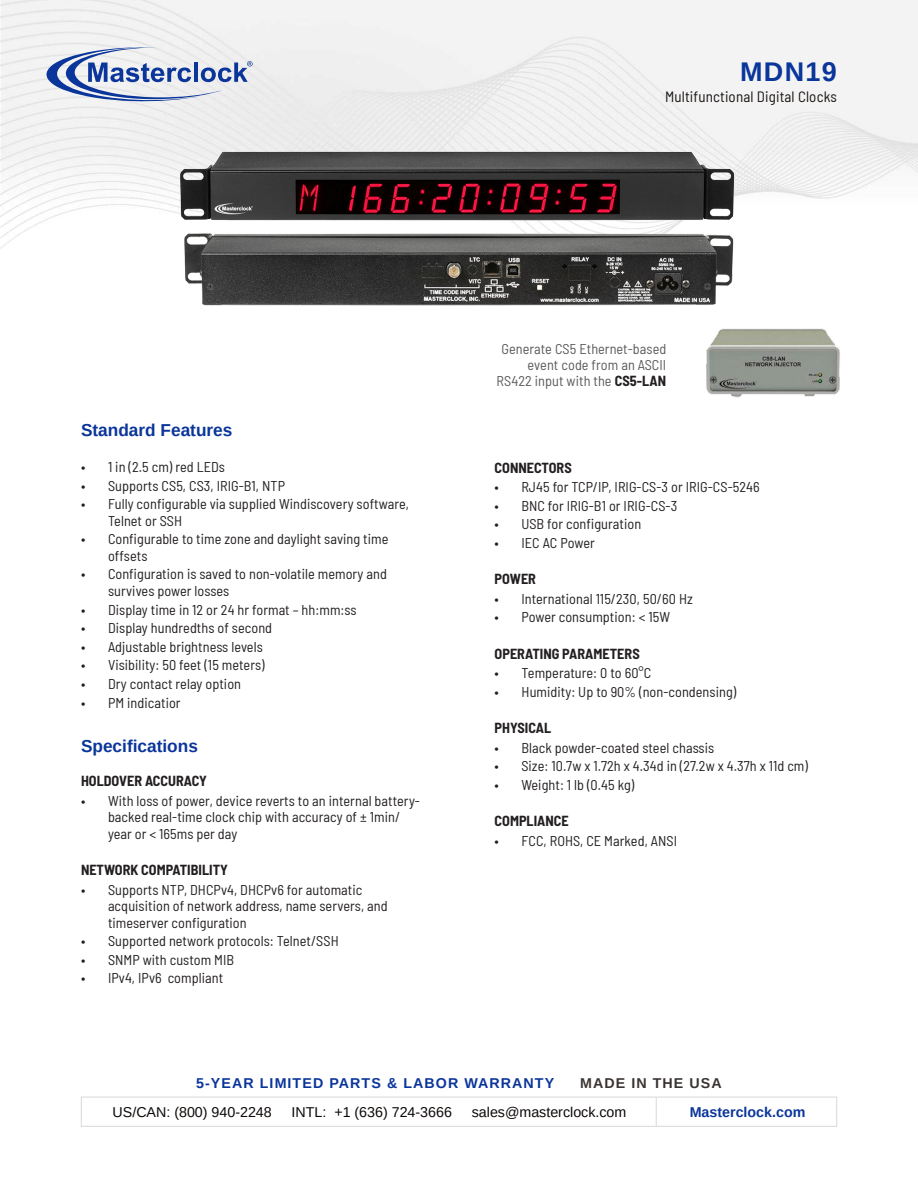
<style>
.page{position:relative;width:918px;height:1188px;background:#fff}
.page>*{position:absolute;margin:0;border:0;box-sizing:border-box;transform-origin:0 0}
.t1{font:700 27px "Arimo";letter-spacing:.05em;color:#0a359a}
.t2{font:700 17.25px "Arimo";color:#0a359a}
.t3{font:semi-condensed 15px "Barlow";letter-spacing:.01em;color:#1b1513}
.t4{font:semi-condensed 14.25px/16.5px "Barlow";letter-spacing:.005em;color:#231f20}
.t5{font:700 semi-condensed 14.25px "Barlow";color:#231f20}
.t6{font:semi-condensed 14.25px/15.8px "Barlow";letter-spacing:.005em;color:#5c5c5f;text-align:right}
.t7{font:14.25px "Arimo";color:#0c0806}
.t8{font:700 14.25px "Arimo";letter-spacing:.075em;color:#0a359a}
.t9{font:700 14.25px "Arimo";color:#0a359a}
.t10{font:700 14.25px "Arimo";letter-spacing:.075em;color:#3b3532}
.s1{font-weight:700;color:#231f20}
</style>
<div class="page">
<img style="left:0;top:0;width:918px;height:249px">
<svg style="left:45px;top:47px;width:208px;height:54px"></svg>
<div style="left:81px;top:1096px;width:756px;height:31px;border:1px solid #dcdcdc"></div>
<svg style="left:656px;top:1098px;width:1px;height:28px"></svg>
<img style="left:154px;top:139px;width:612px;height:167px">
<img style="left:706px;top:328px;width:134px;height:70px">
<p class="t1" style="left:740px;top:53px;width:98px">MDN19</p>
<p class="t3" style="left:665px;top:86px;width:173px">Multifunctional Digital Clocks</p>
<p class="t2" style="left:81px;top:418px;width:153px">Standard Features</p>
<p class="t4" style="left:81px;top:458px;width:145px">• 1 in (2.5 cm) red LEDs</p>
<p class="t4" style="left:81px;top:476px;width:206px">• Supports CS5, CS3, IRIG-B1, NTP</p>
<p class="t4" style="left:108px;top:495px;width:302px;text-indent:-27px">• Fully configurable via supplied Windiscovery software,<br>Telnet or SSH</p>
<p class="t4" style="left:108px;top:530px;width:282px;text-indent:-27px">• Configurable to time zone and daylight saving time offsets</p>
<p class="t4" style="left:108px;top:565px;width:280px;text-indent:-27px">• Configuration is saved to non-volatile memory and survives power losses</p>
<p class="t4" style="left:81px;top:600px;width:277px">• Display time in 12 or 24 hr format – hh:mm:ss</p>
<p class="t4" style="left:81px;top:619px;width:193px">• Display hundredths of second</p>
<p class="t4" style="left:81px;top:637px;width:183px">• Adjustable brightness levels</p>
<p class="t4" style="left:81px;top:656px;width:185px">• Visibility: 50 feet (15 meters)</p>
<p class="t4" style="left:81px;top:675px;width:162px">• Dry contact relay option</p>
<p class="t4" style="left:81px;top:693px;width:101px">• PM indicatior</p>
<p class="t2" style="left:81px;top:734px;width:118px">Specifications</p>
<p class="t5" style="left:81px;top:771px;width:128px">HOLDOVER ACCURACY</p>
<p class="t4" style="left:108px;top:791px;width:313px;text-indent:-27px">• With loss of power, device reverts to an internal battery&shy;backed real-time clock chip with accuracy of ± 1min/ year or &lt; 165ms per day</p>
<p class="t5" style="left:81px;top:860px;width:148px">NETWORK COMPATIBILITY</p>
<p class="t4" style="left:108px;top:880px;width:281px;text-indent:-27px">• Supports NTP, DHCPv4, DHCPv6 for automatic acquisition of network address, name servers, and timeserver configuration</p>
<p class="t4" style="left:81px;top:932px;width:259px">• Supported network protocols: Telnet/SSH</p>
<p class="t4" style="left:81px;top:950px;width:155px">• SNMP with custom MIB</p>
<p class="t4" style="left:81px;top:969px;width:144px">• IPv4, IPv6 compliant</p>
<p class="t6" style="left:497px;top:340px;width:171px">Generate CS5 Ethernet-based event code from an ASCII<br>RS422 input with the <span class="s1">CS5-LAN</span></p>
<p class="t5" style="left:495px;top:457px;width:79px">CONNECTORS</p>
<p class="t4" style="left:495px;top:478px;width:267px">• RJ45 for TCP/IP, IRIG-CS-3 or IRIG-CS-5246</p>
<p class="t4" style="left:495px;top:496px;width:184px">• BNC for IRIG-B1 or IRIG-CS-3</p>
<p class="t4" style="left:495px;top:515px;width:148px">• USB for configuration</p>
<p class="t4" style="left:495px;top:534px;width:102px">• IEC AC Power</p>
<p class="t5" style="left:495px;top:569px;width:43px">POWER</p>
<p class="t4" style="left:495px;top:589px;width:200px">• International 115/230, 50/60 Hz</p>
<p class="t4" style="left:495px;top:608px;width:177px">• Power consumption: &lt; 15W</p>
<p class="t5" style="left:495px;top:643px;width:147px">OPERATING PARAMETERS</p>
<p class="t4" style="left:495px;top:664px;width:158px">• Temperature: 0 to 60°C</p>
<p class="t4" style="left:495px;top:683px;width:243px">• Humidity: Up to 90% (non-condensing)</p>
<p class="t5" style="left:495px;top:718px;width:58px">PHYSICAL</p>
<p class="t4" style="left:495px;top:738px;width:221px">• Black powder-coated steel chassis</p>
<p class="t4" style="left:495px;top:757px;width:315px">• Size: 10.7w x 1.72h x 4.34d in (27.2w x 4.37h x 11d cm)</p>
<p class="t4" style="left:495px;top:776px;width:141px">• Weight: 1 lb (0.45 kg)</p>
<p class="t5" style="left:495px;top:811px;width:76px">COMPLIANCE</p>
<p class="t4" style="left:495px;top:831px;width:184px">• FCC, ROHS, CE Marked, ANSI</p>
<p class="t8" style="left:196px;top:1073px;width:360px">5-YEAR LIMITED PARTS &amp; LABOR WARRANTY</p>
<p class="t10" style="left:580px;top:1073px;width:143px">MADE IN THE USA</p>
<p class="t7" style="left:113px;top:1103px;width:161px">US/CAN: (800) 940-2248</p>
<p class="t7" style="left:292px;top:1103px;width:162px">INTL: +1 (636) 724-3666</p>
<p class="t7" style="left:472px;top:1103px;width:156px">sales@masterclock.com</p>
<p class="t9" style="left:690px;top:1102px;width:117px">Masterclock.com</p>
</div>
